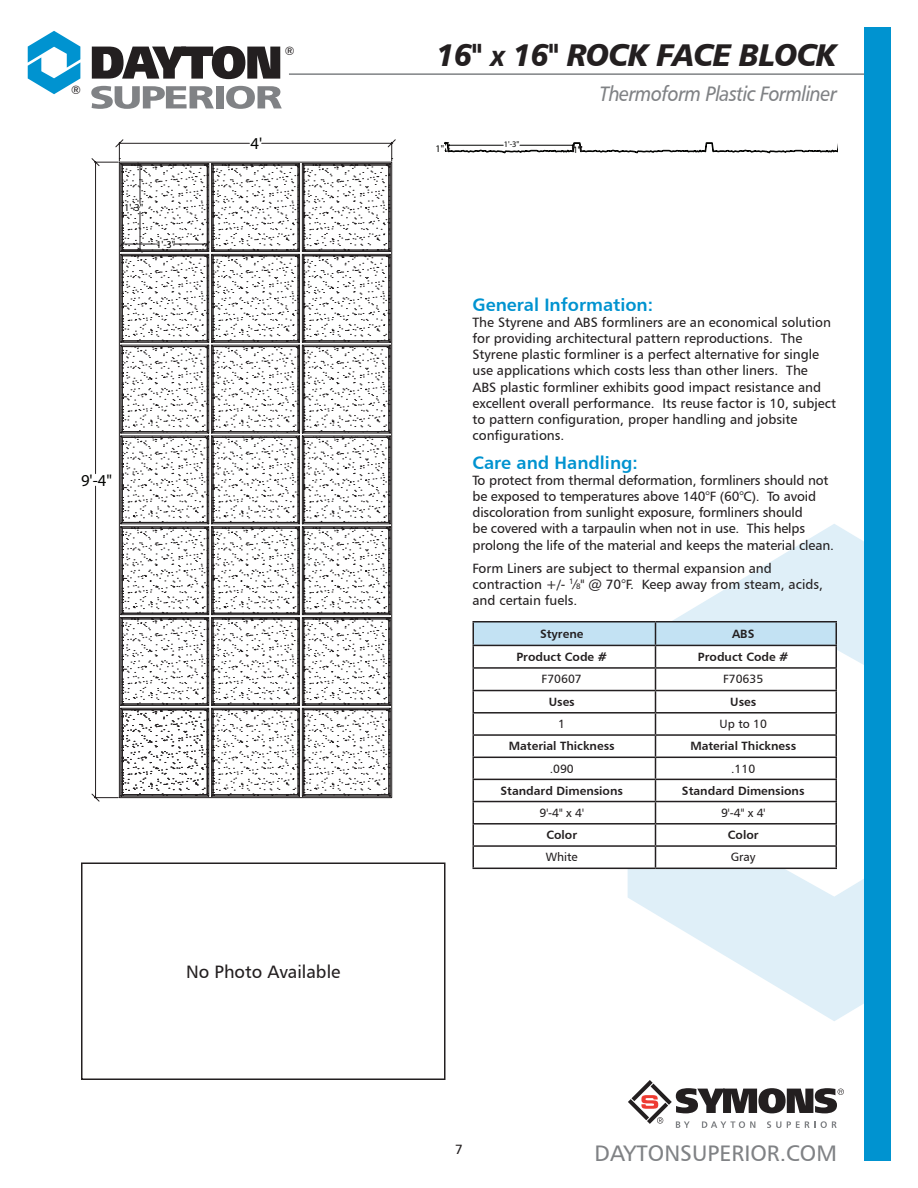
<style>
.page{position:relative;width:918px;height:1188px;background:#fff}
.page>*{position:absolute;margin:0;border:0;box-sizing:border-box;transform-origin:0 0}
.HEADLINE{font:31.5px "Humanist 777 BT Black Italic B";letter-spacing:-.02em;color:#231f20;scale:.95 1}
.t1{font:22.5px "Humanist 777 BT Roman B";color:#808285}
.t2{font:21px "Humanist 777 BT Italic B";letter-spacing:-.025em;color:#808285;scale:.9 1}
.t3{font:18px "Humanist 777 BT Bold B";color:#0093d0}
.t4{font:18px "Humanist 777 BT Roman B";color:#231f20}
.t5{font:16.65px "Myriad Pro";color:#040503}
.t6{font:13.5px/16.2px "Humanist 777 BT Roman B";color:#231f20}
.t7{font:12px "Humanist 777 BT Bold B";color:#231f20}
.t8{font:12px "Humanist 777 BT Roman B";color:#231f20}
.t9{font:11.7px "Humanist 777 BT Roman B";color:#231f20}
.t10{font:10.5px "Myriad Pro";color:#040503}
.t11{font:10.2px "Myriad Pro";color:#040503}
.t12{font:9.3px "Myriad Pro";color:#040503}
.t13{font:8.55px "Myriad Pro";color:#040503}
.s1{font-size:22.05px}
.s2{font-size:7.8px}
</style>
<div class="page">
<svg style="left:628px;top:869px;width:236px;height:152px;fill:#dfeff8"></svg>
<svg style="left:672px;top:524px;width:192px;height:141px;fill:#dfeff8"></svg>
<svg style="left:92px;top:46px;width:188px;height:33px"></svg>
<svg style="left:28px;top:31px;width:52px;height:63px"></svg>
<svg style="left:91px;top:86px;width:123px;height:23px"></svg>
<div style="left:216px;top:86px;width:8px;height:22px;background:#808285"></div>
<svg style="left:226px;top:86px;width:56px;height:23px"></svg>
<div style="left:864px;top:27px;width:27px;height:1134px;background:#0093d0"></div>
<hr style="left:289px;top:73px;width:575px;height:2px;background:#808285">
<svg style="left:628px;top:1080px;width:216px;height:48px"></svg>
<svg style="left:444px;top:142px;width:393px;height:12px"></svg>
<svg style="left:91px;top:143px;width:302px;height:659px"></svg>
<div style="left:81px;top:862px;width:365px;height:218px;border:2px solid #231f20"></div>
<hr style="left:472px;top:621px;width:184px;height:1px;background:#231f20">
<hr style="left:472px;top:622px;width:2px;height:23px;background:#231f20">
<hr style="left:656px;top:621px;width:181px;height:1px;background:#231f20">
<hr style="left:472px;top:645px;width:184px;height:1px;background:#231f20">
<hr style="left:472px;top:646px;width:2px;height:21px;background:#231f20">
<hr style="left:472px;top:667px;width:184px;height:2px;background:#231f20">
<hr style="left:472px;top:669px;width:2px;height:21px;background:#231f20">
<hr style="left:472px;top:690px;width:184px;height:1px;background:#231f20">
<hr style="left:472px;top:691px;width:2px;height:21px;background:#231f20">
<hr style="left:472px;top:712px;width:184px;height:2px;background:#231f20">
<hr style="left:472px;top:714px;width:2px;height:20px;background:#231f20">
<hr style="left:472px;top:734px;width:184px;height:2px;background:#231f20">
<hr style="left:472px;top:736px;width:2px;height:21px;background:#231f20">
<hr style="left:472px;top:757px;width:184px;height:1px;background:#231f20">
<hr style="left:472px;top:758px;width:2px;height:21px;background:#231f20">
<hr style="left:472px;top:779px;width:184px;height:1px;background:#231f20">
<hr style="left:472px;top:780px;width:2px;height:21px;background:#231f20">
<hr style="left:472px;top:801px;width:184px;height:1px;background:#231f20">
<hr style="left:472px;top:802px;width:2px;height:21px;background:#231f20">
<hr style="left:472px;top:823px;width:184px;height:2px;background:#231f20">
<hr style="left:472px;top:825px;width:2px;height:20px;background:#231f20">
<hr style="left:472px;top:845px;width:184px;height:2px;background:#231f20">
<hr style="left:472px;top:847px;width:2px;height:21px;background:#231f20">
<svg style="left:473px;top:622px;width:364px;height:246px"></svg>
<hr style="left:472px;top:868px;width:184px;height:1px;background:#231f20">
<hr style="left:656px;top:868px;width:181px;height:1px;background:#231f20">
<p class="t9" style="left:71px;top:83px;width:11px">®</p>
<p class="t10" style="left:124px;top:201px;width:21px">1'-3"</p>
<p class="t10" style="left:156px;top:238px;width:21px">1'-3"</p>
<p class="t9" style="left:285px;top:44px;width:11px">®</p>
<p class="t5" style="left:251px;top:133px;width:13px">4'</p>
<p class="t5" style="left:81px;top:470px;width:33px">9'-4"</p>
<h3 class="t4" style="left:186px;top:961px;width:156px">No Photo Available</h3>
<p class="HEADLINE" style="left:436px;top:35px;width:423px">16" <span class="s1">x</span> 16" ROCK FACE BLOCK</p>
<p class="t13" style="left:504px;top:139px;width:17px">1'-3"</p>
<p class="t11" style="left:436px;top:142px;width:10px">1"</p>
<p class="t12" style="left:573px;top:144px;width:9px">1"</p>
<h3 class="t2" style="left:599px;top:80px;width:266px">Thermoform Plastic Formliner</h3>
<h3 class="t3" style="left:472px;top:293px;width:182px">General Information:</h3>
<p class="t6" style="left:472px;top:314px;width:365px">The Styrene and ABS formliners are an economical solution for providing architectural pattern reproductions. The Styrene plastic formliner is a perfect alternative for single use applications which costs less than other liners. The<br>ABS plastic formliner exhibits good impact resistance and excellent overall performance. Its reuse factor is 10, subject to pattern configuration, proper handling and jobsite configurations.</p>
<h3 class="t3" style="left:472px;top:451px;width:167px">Care and Handling:</h3>
<p class="t6" style="left:472px;top:472px;width:363px">To protect from thermal deformation, formliners should not be exposed to temperatures above 140°F (60°C). To avoid discoloration from sunlight exposure, formliners should<br>be covered with a tarpaulin when not in use. This helps prolong the life of the material and keeps the material clean.</p>
<p class="t6" style="left:472px;top:560px;width:352px">Form Liners are subject to thermal expansion and contraction +/- <sup>1</sup>∕<span class="s2">8</span>" @ 70°F. Keep away from steam, acids, and certain fuels.</p>
<p class="t7" style="left:540px;top:626px;width:45px">Styrene</p>
<p class="t7" style="left:732px;top:626px;width:24px">ABS</p>
<p class="t7" style="left:516px;top:649px;width:92px">Product Code #</p>
<p class="t7" style="left:698px;top:649px;width:92px">Product Code #</p>
<p class="t8" style="left:542px;top:672px;width:42px">F70607</p>
<p class="t8" style="left:723px;top:672px;width:42px">F70635</p>
<p class="t7" style="left:549px;top:694px;width:28px">Uses</p>
<p class="t7" style="left:730px;top:694px;width:28px">Uses</p>
<p class="t8" style="left:558px;top:717px;width:8px">1</p>
<p class="t8" style="left:719px;top:717px;width:49px">Up to 10</p>
<p class="t7" style="left:509px;top:739px;width:107px">Material Thickness</p>
<p class="t7" style="left:690px;top:739px;width:107px">Material Thickness</p>
<p class="t8" style="left:550px;top:761px;width:26px">.090</p>
<p class="t8" style="left:731px;top:761px;width:26px">.110</p>
<p class="t7" style="left:500px;top:783px;width:124px">Standard Dimensions</p>
<p class="t7" style="left:682px;top:783px;width:124px">Standard Dimensions</p>
<p class="t8" style="left:540px;top:805px;width:46px">9'-4" x 4'</p>
<p class="t8" style="left:721px;top:805px;width:46px">9'-4" x 4'</p>
<p class="t7" style="left:546px;top:827px;width:32px">Color</p>
<p class="t7" style="left:728px;top:827px;width:32px">Color</p>
<p class="t8" style="left:546px;top:850px;width:33px">White</p>
<p class="t8" style="left:731px;top:850px;width:26px">Gray</p>
<p class="t6" style="left:455px;top:1141px;width:9px">7</p>
<h2 class="t1" style="left:595px;top:1139px;width:244px">DAYTONSUPERIOR.COM</h2>
</div>
